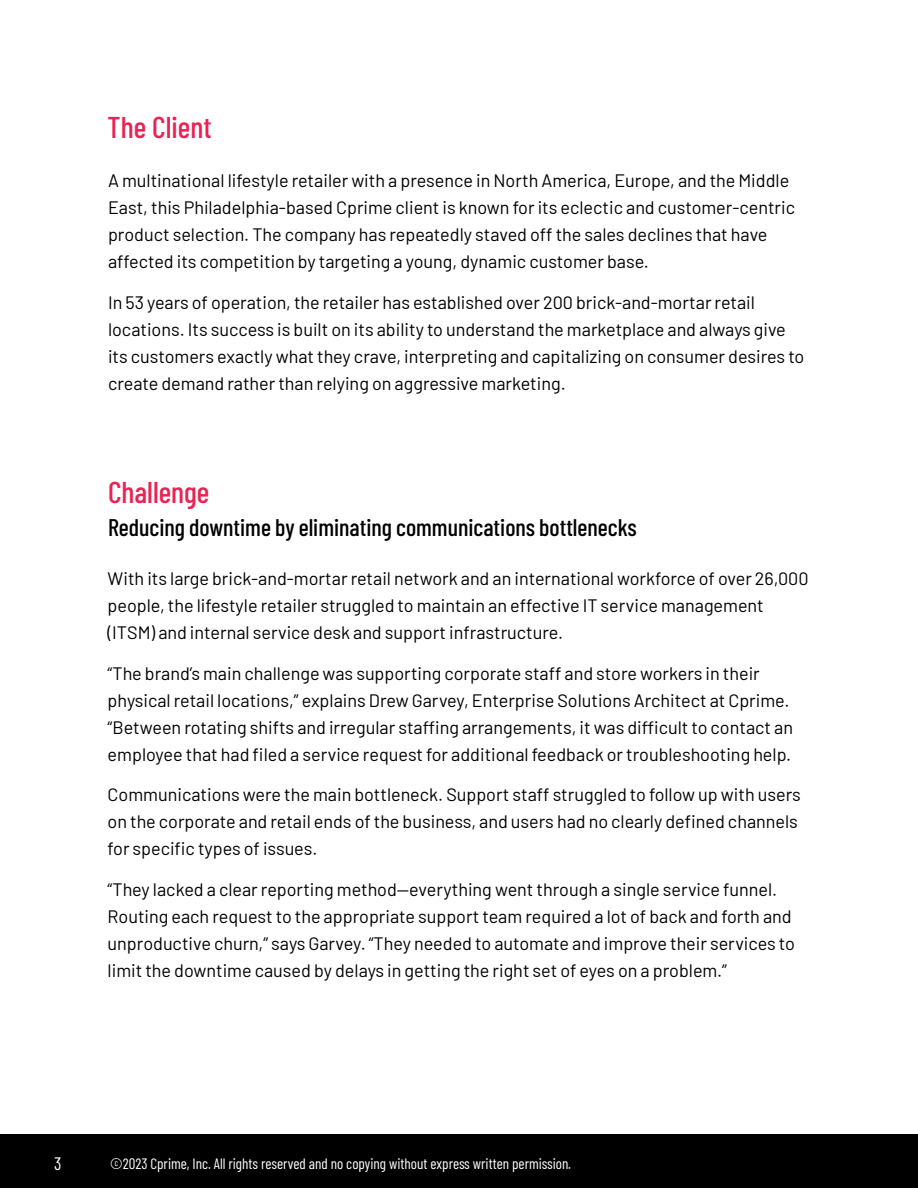
<style>
.page{position:relative;width:918px;height:1188px;background:#fff}
.page>*{position:absolute;margin:0;border:0;box-sizing:border-box;transform-origin:0 0}
.t1{font:500 30px "Barlow Condensed";color:#eb2253}
.t2{font:500 24px "Barlow Condensed";color:#000}
.t3{font:18px/27px "Barlow";color:#000}
.t4{font:18px "Barlow Condensed";color:#fff}
.t5{font:15px "Barlow Condensed";color:#fff}
</style>
<div class="page">
<div style="left:0;top:1134px;width:918px;height:54px;background:#000"></div>
<h1 class="t1" style="left:108px;top:106px;width:106px">The Client</h1>
<p class="t3" style="left:108px;top:166px;width:689px">A multinational lifestyle retailer with a presence in North America, Europe, and the Middle East, this Philadelphia-based Cprime client is known for its eclectic and customer-centric product selection. The company has repeatedly staved off the sales declines that have affected its competition by targeting a young, dynamic customer base.</p>
<p class="t3" style="left:108px;top:288px;width:698px">In 53 years of operation, the retailer has established over 200 brick-and-mortar retail locations. Its success is built on its ability to understand the marketplace and always give its customers exactly what they crave, interpreting and capitalizing on consumer desires to create demand rather than relying on aggressive marketing.</p>
<h1 class="t1" style="left:108px;top:470px;width:103px">Challenge</h1>
<h2 class="t2" style="left:108px;top:510px;width:530px">Reducing downtime by eliminating communications bottlenecks</h2>
<p class="t3" style="left:108px;top:564px;width:702px">With its large brick-and-mortar retail network and an international workforce of over 26,000 people, the lifestyle retailer struggled to maintain an effective IT service management (ITSM) and internal service desk and support infrastructure.</p>
<p class="t3" style="left:108px;top:658px;width:687px">“The brand’s main challenge was supporting corporate staff and store workers in their physical retail locations,” explains Drew Garvey, Enterprise Solutions Architect at Cprime. “Between rotating shifts and irregular staffing arrangements, it was difficult to contact an employee that had filed a service request for additional feedback or troubleshooting help.</p>
<p class="t3" style="left:108px;top:780px;width:695px">Communications were the main bottleneck. Support staff struggled to follow up with users on the corporate and retail ends of the business, and users had no clearly defined channels for specific types of issues.</p>
<p class="t3" style="left:108px;top:874px;width:689px">“They lacked a clear reporting method—everything went through a single service funnel.<br>Routing each request to the appropriate support team required a lot of back and forth and unproductive churn,” says Garvey. “They needed to automate and improve their services to limit the downtime caused by delays in getting the right set of eyes on a problem.”</p>
<p class="t4" style="left:54px;top:1151px;width:9px">3</p>
<p class="t5" style="left:110px;top:1152px;width:462px">©2023 Cprime, Inc. All rights reserved and no copying without express written permission.</p>
</div>
